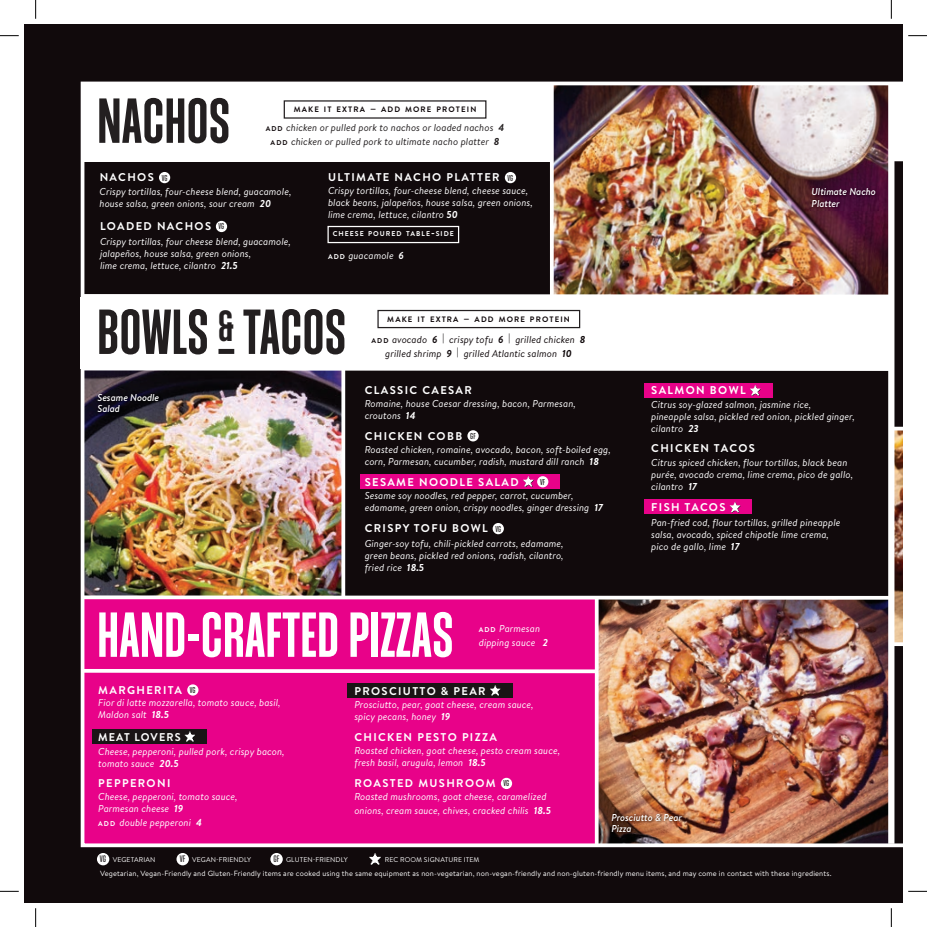
<style>
.page{position:relative;width:927px;height:927px;background:#fff}
.page>*{position:absolute;margin:0;border:0;box-sizing:border-box;transform-origin:0 0}
.t1{font:700 55.5px "Athletic Pro";letter-spacing:.01em;color:#231f20;scale:.95 1}
.t2{font:700 55.5px "Athletic Pro";letter-spacing:.01em;color:#fff;scale:.95 1}
.t3{font:700 11.25px "Brandon Text";letter-spacing:.12em;color:#fff}
.t4{font:700 11.25px "Brandon Text";letter-spacing:.1em;color:#fff}
.t5{font:italic 10px/12px "Brandon Text";letter-spacing:.005em;color:#fff}
.t6{font:italic 10px/14.2px "Brandon Text";letter-spacing:.005em;color:#231f20;text-align:center}
.t7{font:italic 10px/13.8px "Brandon Text";letter-spacing:.005em;color:#110a0c;text-align:center}
.t8{font:italic 500 10px/11.2px "Brandon Text";color:#fff}
.t9{font:700 7.88px "Brandon Text";letter-spacing:.145em;color:#110a0c}
.t10{font:7.5px "Brandon Text";letter-spacing:.02em;color:#fff}
.t11{font:7.5px "Athletic Pro";color:#231f20}
.t12{font:700 7px "Brandon Text";letter-spacing:.145em;color:#fff}
.t13{font:6.88px "Brandon Text";letter-spacing:.02em;color:#fff}
.s1{font-size:11.25px}
.s2{font-weight:700;font-style:normal;font-size:7px;color:#110a0c}
.s3{font-weight:700}
.s4{font-family:"Athletic Pro";font-weight:400;font-size:7.5px;color:#231f20}
.s5{font-weight:700;font-style:normal;font-size:7px}
.s6{font-size:10px}
.s7{font-family:"Athletic Pro";font-size:8.25px;color:#231f20}
</style>
<div class="page">
<div style="left:24px;top:24px;width:878px;height:878px;background:#110a0c"></div>
<img style="left:81px;top:82px;width:821px;height:765px">
<div style="left:92px;top:729px;width:115px;height:14px;background:#1a1415"></div>
<div style="left:347px;top:683px;width:166px;height:14px;background:#1a1415"></div>
<div style="left:359px;top:474px;width:200px;height:15px;background:#e80289"></div>
<div style="left:644px;top:499px;width:108px;height:15px;background:#e80289"></div>
<div style="left:644px;top:383px;width:129px;height:15px;background:#e80289"></div>
<div style="left:218px;top:349px;width:16px;height:5px;background:#231f20"></div>
<div style="left:377px;top:310px;width:203px;height:18px;border:1px solid #231f20"></div>
<div style="left:467px;top:430px;width:11px;height:11px;background:#fff;border-radius:50%"></div>
<svg style="left:523px;top:476px;width:10px;height:11px"></svg>
<div style="left:537px;top:476px;width:11px;height:11px;background:#fff;border-radius:50%"></div>
<div style="left:492px;top:523px;width:11px;height:11px;background:#fff;border-radius:50%"></div>
<svg style="left:750px;top:385px;width:10px;height:10px"></svg>
<svg style="left:729px;top:502px;width:11px;height:10px"></svg>
<div style="left:187px;top:684px;width:11px;height:11px;background:#fff;border-radius:50%"></div>
<svg style="left:185px;top:731px;width:10px;height:10px"></svg>
<svg style="left:490px;top:685px;width:10px;height:10px"></svg>
<div style="left:500px;top:777px;width:12px;height:11px;background:#fff;border-radius:50%"></div>
<div style="left:216px;top:221px;width:11px;height:11px;background:#fff;border-radius:50%"></div>
<div style="left:159px;top:172px;width:11px;height:11px;background:#fff;border-radius:50%"></div>
<div style="left:504px;top:172px;width:12px;height:11px;background:#fff;border-radius:50%"></div>
<div style="left:327px;top:226px;width:132px;height:17px;border:1px solid #fff"></div>
<div style="left:97px;top:852px;width:12px;height:13px;background:#fff;border-radius:50%"></div>
<svg style="left:176px;top:852px;width:13px;height:13px"></svg>
<svg style="left:270px;top:852px;width:13px;height:13px"></svg>
<svg style="left:369px;top:853px;width:12px;height:11px"></svg>
<svg style="left:0;top:35px;width:19px;height:1px"></svg>
<svg style="left:908px;top:35px;width:18px;height:1px"></svg>
<svg style="left:0;top:890px;width:19px;height:1px"></svg>
<svg style="left:908px;top:890px;width:18px;height:1px"></svg>
<svg style="left:35px;top:0;width:1px;height:19px"></svg>
<svg style="left:35px;top:908px;width:1px;height:18px"></svg>
<svg style="left:890px;top:0;width:1px;height:19px"></svg>
<svg style="left:890px;top:908px;width:1px;height:18px"></svg>
<h1 class="t1" style="left:97px;top:89px;width:141px">NACHOS</h1>
<p class="t9" style="left:294px;top:104px;width:184px">MAKE IT EXTRA <span class="s1">–</span> ADD MORE PROTEIN</p>
<p class="t6" style="left:266px;top:119px;width:240px"><span class="s2">A D D</span> chicken or pulled pork to nachos or loaded nachos <span class="s3">4<br></span><span class="s2">A D D</span> chicken or pulled pork to ultimate nacho platter <span class="s3">8</span></p>
<p class="t3" style="left:100px;top:169px;width:69px">NACHOS <span class="s4">VG</span></p>
<p class="t5" style="left:100px;top:185px;width:193px">Crispy tortillas, four-cheese blend, guacamole, house salsa, green onions, sour cream <span class="s3">20</span></p>
<p class="t3" style="left:100px;top:218px;width:126px">LOADED NACHOS <span class="s4">VG</span></p>
<p class="t5" style="left:100px;top:235px;width:192px">Crispy tortillas, four cheese blend, guacamole, jalapeños, house salsa, green onions,<br>lime crema, lettuce, cilantro <span class="s3">21.5</span></p>
<p class="t3" style="left:328px;top:169px;width:187px">ULTIMATE NACHO PLATTER <span class="s4">VG</span></p>
<p class="t5" style="left:328px;top:184px;width:206px">Crispy tortillas, four-cheese blend, cheese sauce, black beans, jalapeños, house salsa, green onions, lime crema, lettuce, cilantro <span class="s3">50</span></p>
<p class="t5" style="left:328px;top:249px;width:78px"><span class="s5">A D D</span> guacamole <span class="s3">6</span></p>
<p class="t12" style="left:332px;top:229px;width:123px">CHEESE POURED TABLE<span class="s6">-</span>SIDE</p>
<h1 class="t1" style="left:97px;top:300px;width:263px">BOWLS <sup>&amp;</sup> TACOS</h1>
<p class="t9" style="left:387px;top:314px;width:184px">MAKE IT EXTRA <span class="s1">–</span> ADD MORE PROTEIN</p>
<p class="t7" style="left:371px;top:332px;width:215px"><span class="s5">A D D</span> avocado <span class="s3">6</span> <sup>|</sup> crispy tofu <span class="s3">6</span> <sup>|</sup> grilled chicken <span class="s3">8 </span>grilled shrimp <span class="s3">9</span> <sup>|</sup> grilled Atlantic salmon <span class="s3">10</span></p>
<p class="t3" style="left:364px;top:382px;width:109px">CLASSIC CAESAR</p>
<p class="t5" style="left:364px;top:397px;width:213px">Romaine, house Caesar dressing, bacon, Parmesan, croutons <span class="s3">14</span></p>
<p class="t3" style="left:364px;top:428px;width:112px">CHICKEN COBB <span class="s4">GF</span></p>
<p class="t5" style="left:364px;top:443px;width:247px">Roasted chicken, romaine, avocado, bacon, soft-boiled egg, corn, Parmesan, cucumber, radish, mustard dill ranch <span class="s3">18</span></p>
<p class="t3" style="left:364px;top:473px;width:155px">SESAME NOODLE SALAD</p>
<p class="t11" style="left:540px;top:477px;width:7px">VF</p>
<p class="t5" style="left:364px;top:489px;width:240px">Sesame soy noodles, red pepper, carrot, cucumber, edamame, green onion, crispy noodles, ginger dressing <span class="s3">17</span></p>
<p class="t3" style="left:364px;top:520px;width:138px">CRISPY TOFU BOWL <span class="s4">VG</span></p>
<p class="t5" style="left:364px;top:537px;width:200px;text-align:justify">Ginger-soy tofu, chili-pickled carrots, edamame, green beans, pickled red onions, radish, cilantro, fried rice <span class="s3">18.5</span></p>
<p class="t8" style="left:97px;top:391px;width:63px">Sesame Noodle<br>Salad</p>
<h1 class="t2" style="left:97px;top:603px;width:376px">HAND CRAFTED PIZZAS</h1>
<p class="t5" style="left:478px;top:621px;width:71px;line-height:13.8px"><span class="s5">A D D</span> Parmesan dipping sauce <span class="s3">2</span></p>
<p class="t8" style="left:811px;top:186px;width:66px">Ultimate Nacho<br>Platter</p>
<p class="t3" style="left:651px;top:382px;width:96px">SALMON BOWL</p>
<p class="t5" style="left:651px;top:398px;width:205px">Citrus soy-glazed salmon, jasmine rice,<br>pineapple salsa, pickled red onion, pickled ginger, cilantro <span class="s3">23</span></p>
<p class="t3" style="left:651px;top:440px;width:105px">CHICKEN TACOS</p>
<p class="t5" style="left:651px;top:456px;width:203px">Citrus spiced chicken, flour tortillas, black bean purée, avocado crema, lime crema, pico de gallo, cilantro <span class="s3">17</span></p>
<p class="t3" style="left:651px;top:499px;width:76px">FISH TACOS</p>
<p class="t5" style="left:651px;top:516px;width:191px">Pan-fried cod, flour tortillas, grilled pineapple salsa, avocado, spiced chipotle lime crema, pico de gallo, lime <span class="s3">17</span></p>
<p class="t3" style="left:98px;top:681px;width:99px">MARGHERITA <span class="s4">VG</span></p>
<p class="t5" style="left:98px;top:696px;width:184px">Fior di latte mozzarella, tomato sauce, basil,<br>Maldon salt <span class="s3">18.5</span></p>
<p class="t4" style="left:98px;top:728px;width:84px">MEAT LOVERS</p>
<p class="t5" style="left:98px;top:745px;width:188px">Cheese, pepperoni, pulled pork, crispy bacon, tomato sauce <span class="s3">20.5</span></p>
<p class="t3" style="left:98px;top:775px;width:74px">PEPPERONI</p>
<p class="t5" style="left:98px;top:789px;width:141px">Cheese, pepperoni, tomato sauce,<br>Parmesan cheese <span class="s3">19</span></p>
<p class="t5" style="left:98px;top:815px;width:105px"><span class="s5">A D D</span> double pepperoni <span class="s3">4</span></p>
<p class="t3" style="left:354px;top:682px;width:133px">PROSCIUTTO &amp; PEAR</p>
<p class="t5" style="left:354px;top:698px;width:181px">Prosciutto, pear, goat cheese, cream sauce, spicy pecans, honey <span class="s3">19</span></p>
<p class="t3" style="left:354px;top:729px;width:144px">CHICKEN PESTO PIZZA</p>
<p class="t5" style="left:354px;top:743px;width:207px">Roasted chicken, goat cheese, pesto cream sauce, fresh basil, arugula, lemon <span class="s3">18.5</span></p>
<p class="t3" style="left:354px;top:775px;width:156px">ROASTED MUSHROOM <span class="s4">VG</span></p>
<p class="t5" style="left:354px;top:788px;width:198px;line-height:13.8px">Roasted mushrooms, goat cheese, caramelized onions, cream sauce, chives, cracked chilis <span class="s3">18.5</span></p>
<p class="t13" style="left:100px;top:854px;width:57px"><span class="s7">VG</span> VEGETARIAN</p>
<p class="t13" style="left:180px;top:854px;width:73px"><span class="s7">VF</span> VEGAN-FRIENDLY</p>
<p class="t13" style="left:273px;top:854px;width:76px"><span class="s7">GF</span> GLUTEN-FRIENDLY</p>
<p class="t13" style="left:385px;top:854px;width:96px">REC ROOM SIGNATURE ITEM</p>
<p class="t8" style="left:611px;top:811px;width:72px">Prosciutto &amp; Pear<br>Pizza</p>
<p class="t10" style="left:100px;top:867px;width:732px">Vegetarian, Vegan-Friendly and Gluten-Friendly items are cooked using the same equipment as non-vegetarian, non-vegan-friendly and non-gluten-friendly menu items, and may come in contact with these ingredients.</p>
</div>
